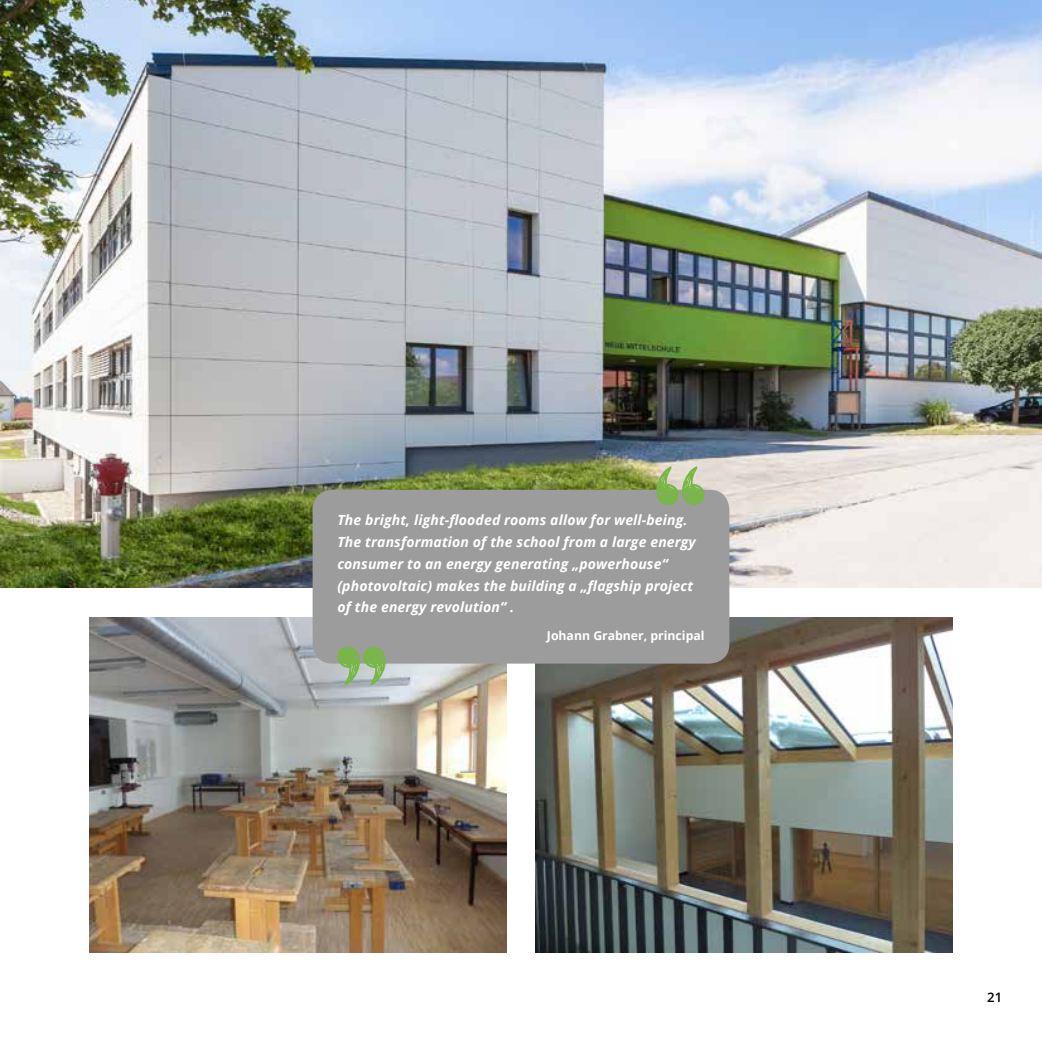
<style>
.page{position:relative;width:1042px;height:1042px;background:#fff}
.page>*{position:absolute;margin:0;border:0;box-sizing:border-box;transform-origin:0 0}
.t1{font:italic 700 14px/21.9px "Open Sans";letter-spacing:.01em;color:#fff}
.t2{font:600 13.12px "Open Sans";color:#000}
.t3{font:700 12.25px "Open Sans";color:#fff}
</style>
<div class="page">
<img style="left:0;top:0;width:1042px;height:588px">
<img style="left:536px;top:618px;width:416px;height:334px">
<img style="left:89px;top:618px;width:417px;height:334px">
<div style="left:313px;top:490px;width:416px;height:173px;background:#9c9c9c;border-radius:20px"></div>
<svg style="left:337px;top:646px;width:57px;height:40px"></svg>
<svg style="left:648px;top:466px;width:57px;height:39px"></svg>
<p class="t1" style="left:337px;top:508px;width:360px">The bright, light-flooded rooms allow for well-being.<br>The transformation of the school from a large energy consumer to an energy generating „powerhouse“ (photovoltaic) makes the building a „flagship project of the energy revolution“ .</p>
<p class="t3" style="left:547px;top:626px;width:159px">Johann Grabner, principal</p>
<p class="t2" style="left:987px;top:988px;width:16px">21</p>
</div>
